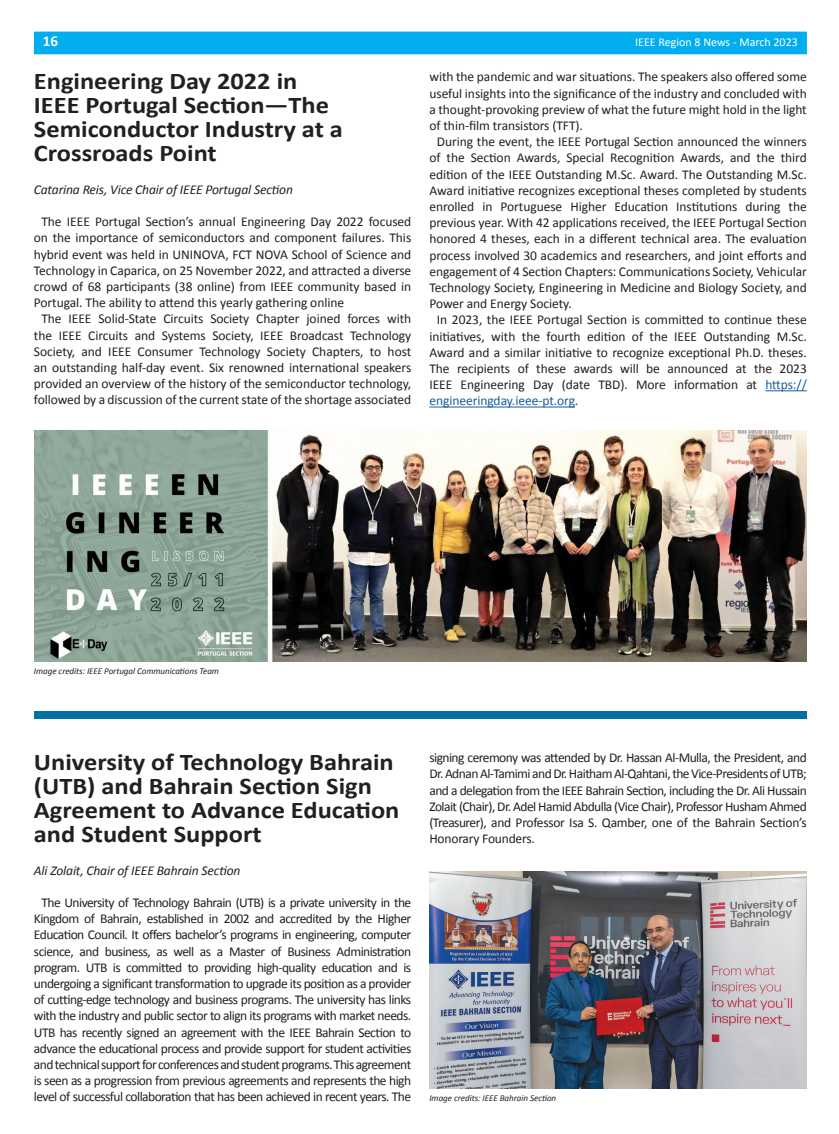
<style>
.page{position:relative;width:839px;height:1134px;background:#fff}
.page>*{position:absolute;margin:0;border:0;box-sizing:border-box;transform-origin:0 0}
.t1{font:700 24px/24px "Calibri";color:#231f20;scale:1.1 1}
.t2{font:700 15.15px "Calibri";color:#fff}
.t3{font:13.5px/16.2px "Calibri";letter-spacing:-.005em;color:#231f20;text-align:justify}
.t4{font:13.5px/16.2px "Calibri";letter-spacing:-.04em;color:#231f20;text-align:center}
.t5{font:italic 13.5px "Calibri";letter-spacing:-.01em;color:#231f20}
.t6{font:13.5px "Calibri";letter-spacing:-.005em;color:#175d9e}
.t7{font:12px "Calibri";color:#fff}
.t8{font:italic 9px "Calibri";letter-spacing:-.005em;color:#231f20}
.s1{color:#175d9e}
.s2{color:#231f20}
</style>
<div class="page">
<div style="left:34px;top:32px;width:772px;height:22px;background:#00aeef"></div>
<img style="left:429px;top:871px;width:377px;height:217px">
<hr style="left:765px;top:390px;width:41px;height:1px;background:#175d9e">
<hr style="left:429px;top:406px;width:145px;height:1px;background:#175d9e">
<img style="left:34px;top:431px;width:772px;height:230px">
<div style="left:34px;top:710px;width:772px;height:8px;background:#0071a7"></div>
<p class="t2" style="left:43px;top:31px;width:17px">16</p>
<p class="t7" style="left:635px;top:34px;width:164px">IEEE Region 8 News - March 2023</p>
<h1 class="t1" style="left:34px;top:69px;width:282px">Engineering Day 2022 in<br>IEEE Portugal Section—The<br>Semiconductor Industry at a<br>Crossroads Point</h1>
<p class="t5" style="left:34px;top:180px;width:260px">Catarina Reis, Vice Chair of IEEE Portugal Section</p>
<p class="t3" style="left:41px;top:213px;width:371px">The IEEE Portugal Section’s annual Engineering Day 2022 focused</p>
<p class="t3" style="left:34px;top:230px;width:378px">on the importance of semiconductors and component failures. This</p>
<p class="t3" style="left:34px;top:246px;width:379px">hybrid event was held in UNINOVA, FCT NOVA School of Science and</p>
<p class="t3" style="left:34px;top:262px;width:379px">Technology in Caparica, on 25 November 2022, and attracted a diverse</p>
<p class="t3" style="left:34px;top:278px;width:379px">crowd of 68 participants (38 online) from IEEE community based in</p>
<p class="t3" style="left:34px;top:294px;width:311px">Portugal. The ability to attend this yearly gathering online</p>
<p class="t3" style="left:41px;top:311px;width:371px">The IEEE Solid-State Circuits Society Chapter joined forces with</p>
<p class="t3" style="left:34px;top:327px;width:379px">the IEEE Circuits and Systems Society, IEEE Broadcast Technology</p>
<p class="t3" style="left:34px;top:343px;width:379px">Society, and IEEE Consumer Technology Society Chapters, to host</p>
<p class="t3" style="left:34px;top:359px;width:379px">an outstanding half-day event. Six renowned international speakers</p>
<p class="t3" style="left:34px;top:375px;width:379px">provided an overview of the history of the semiconductor technology,</p>
<p class="t3" style="left:34px;top:392px;width:379px">followed by a discussion of the current state of the shortage associated</p>
<p class="t3" style="left:429px;top:69px;width:379px">with the pandemic and war situations. The speakers also offered some</p>
<p class="t3" style="left:429px;top:85px;width:378px">useful insights into the significance of the industry and concluded with</p>
<p class="t3" style="left:429px;top:101px;width:378px">a thought-provoking preview of what the future might hold in the light</p>
<p class="t3" style="left:429px;top:117px;width:155px">of thin-film transistors (TFT).</p>
<p class="t3" style="left:436px;top:134px;width:371px">During the event, the IEEE Portugal Section announced the winners</p>
<p class="t3" style="left:429px;top:150px;width:379px">of the Section Awards, Special Recognition Awards, and the third</p>
<p class="t3" style="left:429px;top:166px;width:378px">edition of the IEEE Outstanding M.Sc. Award. The Outstanding M.Sc.</p>
<p class="t3" style="left:429px;top:182px;width:379px">Award initiative recognizes exceptional theses completed by students</p>
<p class="t3" style="left:429px;top:198px;width:379px">enrolled in Portuguese Higher Education Institutions during the</p>
<p class="t3" style="left:429px;top:215px;width:378px">previous year. With 42 applications received, the IEEE Portugal Section</p>
<p class="t3" style="left:429px;top:231px;width:379px">honored 4 theses, each in a different technical area. The evaluation</p>
<p class="t3" style="left:429px;top:247px;width:379px">process involved 30 academics and researchers, and joint efforts and</p>
<p class="t3" style="left:429px;top:263px;width:379px">engagement of 4 Section Chapters: Communications Society, Vehicular</p>
<p class="t3" style="left:429px;top:279px;width:378px">Technology Society, Engineering in Medicine and Biology Society, and</p>
<p class="t3" style="left:429px;top:296px;width:144px">Power and Energy Society.</p>
<p class="t3" style="left:436px;top:312px;width:371px">In 2023, the IEEE Portugal Section is committed to continue these</p>
<p class="t3" style="left:429px;top:328px;width:378px">initiatives, with the fourth edition of the IEEE Outstanding M.Sc.</p>
<p class="t3" style="left:429px;top:344px;width:379px">Award and a similar initiative to recognize exceptional Ph.D. theses.</p>
<p class="t3" style="left:429px;top:360px;width:379px">The recipients of these awards will be announced at the 2023</p>
<p class="t3" style="left:429px;top:377px;width:379px">IEEE Engineering Day (date TBD). More information at <span class="s1">https://</span></p>
<p class="t6" style="left:429px;top:392px;width:150px">engineeringday.ieee-pt.org<span class="s2">.</span></p>
<p class="t8" style="left:34px;top:665px;width:186px">Image credits: IEEE Portugal Communications Team</p>
<h1 class="t1" style="left:34px;top:750px;width:333px">University of Technology Bahrain (UTB) and Bahrain Section Sign<br>Agreement to Advance Education and Student Support</h1>
<p class="t5" style="left:34px;top:861px;width:208px">Ali Zolait, Chair of IEEE Bahrain Section</p>
<p class="t4" style="left:34px;top:894px;width:379px">The University of Technology Bahrain (UTB) is a private university in the Kingdom of Bahrain, established in 2002 and accredited by the Higher Education Council. It offers bachelor’s programs in engineering, computer science, and business, as well as a Master of Business Administration program. UTB is committed to providing high-quality education and is undergoing a significant transformation to upgrade its position as a provider of cutting-edge technology and business programs. The university has links with the industry and public sector to align its programs with market needs.<br>UTB has recently signed an agreement with the IEEE Bahrain Section to advance the educational process and provide support for student activities and technical support for conferences and student programs. This agreement is seen as a progression from previous agreements and represents the high level of successful collaboration that has been achieved in recent years. The</p>
<p class="t3" style="left:429px;top:749px;width:379px">signing ceremony was attended by Dr. Hassan Al-Mulla, the President, and Dr. Adnan Al-Tamimi and Dr. Haitham Al-Qahtani, the Vice-Presidents of UTB; and a delegation from the IEEE Bahrain Section, including the Dr. Ali Hussain Zolait (Chair), Dr. Adel Hamid Abdulla (Vice Chair), Professor Husham Ahmed (Treasurer), and Professor Isa S. Qamber, one of the Bahrain Section’s Honorary Founders.</p>
<p class="t8" style="left:429px;top:1092px;width:128px">Image credits: IEEE Bahrain Section</p>
</div>
